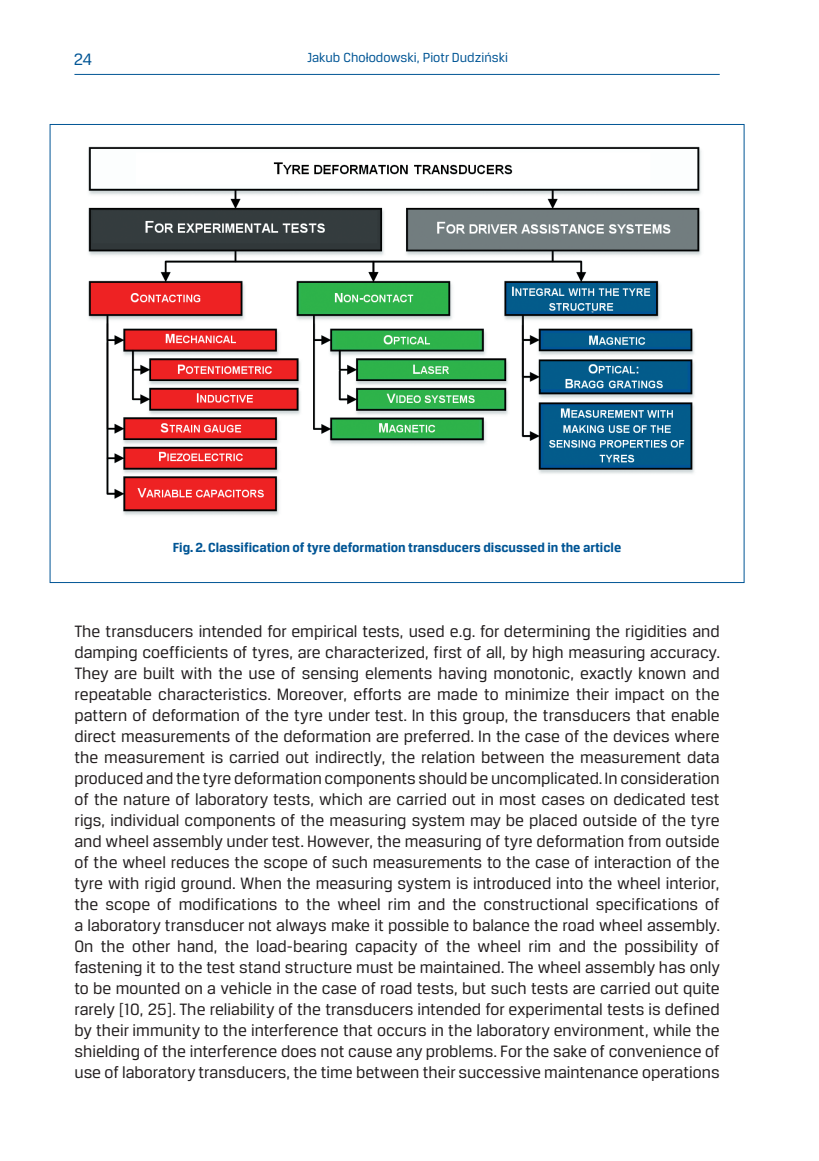
<style>
.page{position:relative;width:819px;height:1161px;background:#fff}
.page>*{position:absolute;margin:0;border:0;box-sizing:border-box;transform-origin:0 0}
.podstawowy_ang{font:17.5px/21px "Breuer Text";color:#231f20;text-align:justify}
.t1{font:17.5px "Breuer Text";color:#005595}
.podst_ang{font:700 14px "Breuer Text";color:#005595}
.t2{font:14px "Breuer Text";color:#005595}
</style>
<div class="page">
<hr style="left:74px;top:74px;width:645px;height:1px;background:#005595">
<img style="left:88px;top:146px;width:613px;height:369px">
<p class="t1" style="left:74px;top:50px;width:20px">24</p>
<p class="t2" style="left:307px;top:50px;width:202px">Jakub Chołodowski, Piotr Dudziński</p>
<p class="podst_ang" style="left:173px;top:540px;width:450px">Fig. 2. Classification of tyre deformation transducers discussed in the article</p>
<p class="podstawowy_ang" style="left:74px;top:620px;width:647px">The transducers intended for empirical tests, used e.g. for determining the rigidities and damping coefficients of tyres, are characterized, first of all, by high measuring accuracy.<br>They are built with the use of sensing elements having monotonic, exactly known and repeatable characteristics. Moreover, efforts are made to minimize their impact on the pattern of deformation of the tyre under test. In this group, the transducers that enable direct measurements of the deformation are preferred. In the case of the devices where the measurement is carried out indirectly, the relation between the measurement data produced and the tyre deformation components should be uncomplicated. In consideration of the nature of laboratory tests, which are carried out in most cases on dedicated test rigs, individual components of the measuring system may be placed outside of the tyre and wheel assembly under test. However, the measuring of tyre deformation from outside of the wheel reduces the scope of such measurements to the case of interaction of the tyre with rigid ground. When the measuring system is introduced into the wheel interior, the scope of modifications to the wheel rim and the constructional specifications of a laboratory transducer not always make it possible to balance the road wheel assembly.<br>On the other hand, the load-bearing capacity of the wheel rim and the possibility of fastening it to the test stand structure must be maintained. The wheel assembly has only to be mounted on a vehicle in the case of road tests, but such tests are carried out quite rarely [10, 25]. The reliability of the transducers intended for experimental tests is defined by their immunity to the interference that occurs in the laboratory environment, while the shielding of the interference does not cause any problems. For the sake of convenience of use of laboratory transducers, the time between their successive maintenance operations</p>
</div>
